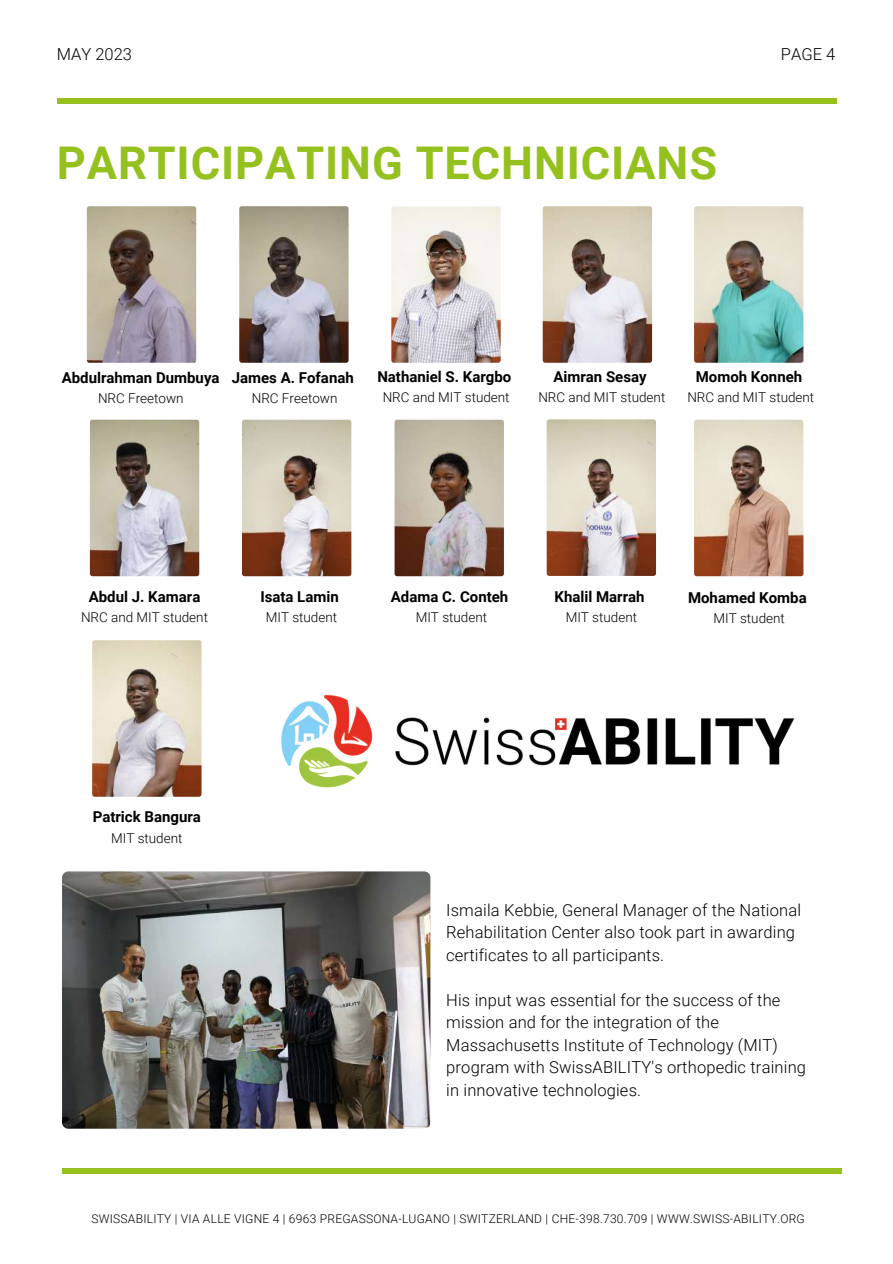
<style>
.page{position:relative;width:893px;height:1264px;background:#fff}
.page>*{position:absolute;margin:0;border:0;box-sizing:border-box;transform-origin:0 0}
.t1{font:700 45.15px "Roboto";letter-spacing:.02em;color:#95c11f}
.t2{font:300 16.5px/22.5px "Roboto";letter-spacing:.01em;color:#000}
.t3{font:700 15px "Roboto";color:#000}
.t4{font:300 13.5px "Roboto";color:#000}
.t5{font:300 12px "Roboto";letter-spacing:.02em;color:#000}
</style>
<div class="page">
<div style="left:57px;top:98px;width:779px;height:6px;background:#95c11f"></div>
<div style="left:62px;top:1167px;width:779px;height:6px;background:#95c11f"></div>
<img style="left:694px;top:206px;width:109px;height:157px;border-radius:3px">
<img style="left:87px;top:206px;width:109px;height:157px;border-radius:3px">
<img style="left:239px;top:206px;width:109px;height:157px;border-radius:3px">
<img style="left:391px;top:206px;width:109px;height:157px;border-radius:3px">
<img style="left:542px;top:206px;width:110px;height:157px;border-radius:3px">
<img style="left:90px;top:419px;width:109px;height:157px;border-radius:3px">
<img style="left:242px;top:419px;width:109px;height:157px;border-radius:3px">
<img style="left:394px;top:419px;width:110px;height:157px;border-radius:3px">
<img style="left:546px;top:419px;width:110px;height:157px;border-radius:3px">
<img style="left:694px;top:419px;width:109px;height:157px;border-radius:3px">
<img style="left:92px;top:640px;width:109px;height:156px;border-radius:3px">
<img style="left:62px;top:871px;width:368px;height:257px;border-radius:6px">
<img style="left:281px;top:694px;width:514px;height:94px">
<p class="t2" style="left:57px;top:43px;width:77px">MAY 2023</p>
<p class="t2" style="left:780px;top:43px;width:56px">PAGE 4</p>
<h1 class="t1" style="left:57px;top:137px;width:661px">PARTICIPATING TECHNICIANS</h1>
<p class="t3" style="left:62px;top:369px;width:159px">Abdulrahman Dumbuya</p>
<p class="t4" style="left:98px;top:390px;width:87px">NRC Freetown</p>
<p class="t3" style="left:232px;top:369px;width:123px">James A. Fofanah</p>
<p class="t4" style="left:252px;top:390px;width:87px">NRC Freetown</p>
<p class="t3" style="left:377px;top:368px;width:136px">Nathaniel S. Kargbo</p>
<p class="t4" style="left:382px;top:389px;width:128px">NRC and MIT student</p>
<p class="t3" style="left:553px;top:368px;width:95px">Aimran Sesay</p>
<p class="t4" style="left:538px;top:389px;width:128px">NRC and MIT student</p>
<p class="t3" style="left:695px;top:368px;width:108px">Momoh Konneh</p>
<p class="t4" style="left:687px;top:389px;width:128px">NRC and MIT student</p>
<p class="t3" style="left:89px;top:588px;width:113px">Abdul J. Kamara</p>
<p class="t4" style="left:81px;top:609px;width:128px">NRC and MIT student</p>
<p class="t3" style="left:260px;top:588px;width:80px">Isata Lamin</p>
<p class="t4" style="left:266px;top:609px;width:73px">MIT student</p>
<p class="t3" style="left:391px;top:588px;width:119px">Adama C. Conteh</p>
<p class="t4" style="left:415px;top:609px;width:73px">MIT student</p>
<p class="t3" style="left:554px;top:588px;width:92px">Khalil Marrah</p>
<p class="t4" style="left:565px;top:609px;width:73px">MIT student</p>
<p class="t3" style="left:688px;top:589px;width:120px">Mohamed Komba</p>
<p class="t4" style="left:713px;top:610px;width:73px">MIT student</p>
<p class="t3" style="left:93px;top:808px;width:110px">Patrick Bangura</p>
<p class="t4" style="left:111px;top:830px;width:73px">MIT student</p>
<p class="t2" style="left:446px;top:898px;width:356px">Ismaila Kebbie, General Manager of the National<br>Rehabilitation Center also took part in awarding certificates to all participants.</p>
<p class="t2" style="left:446px;top:988px;width:361px">His input was essential for the success of the mission and for the integration of the Massachusetts Institute of Technology (MIT) program with SwissABILITY's orthopedic training in innovative technologies.</p>
<p class="t5" style="left:91px;top:1211px;width:715px">SWISSABILITY | VIA ALLE VIGNE 4 | 6963 PREGASSONA-LUGANO | SWITZERLAND | CHE-398.730.709 | WWW.SWISS-ABILITY.ORG</p>
</div>
